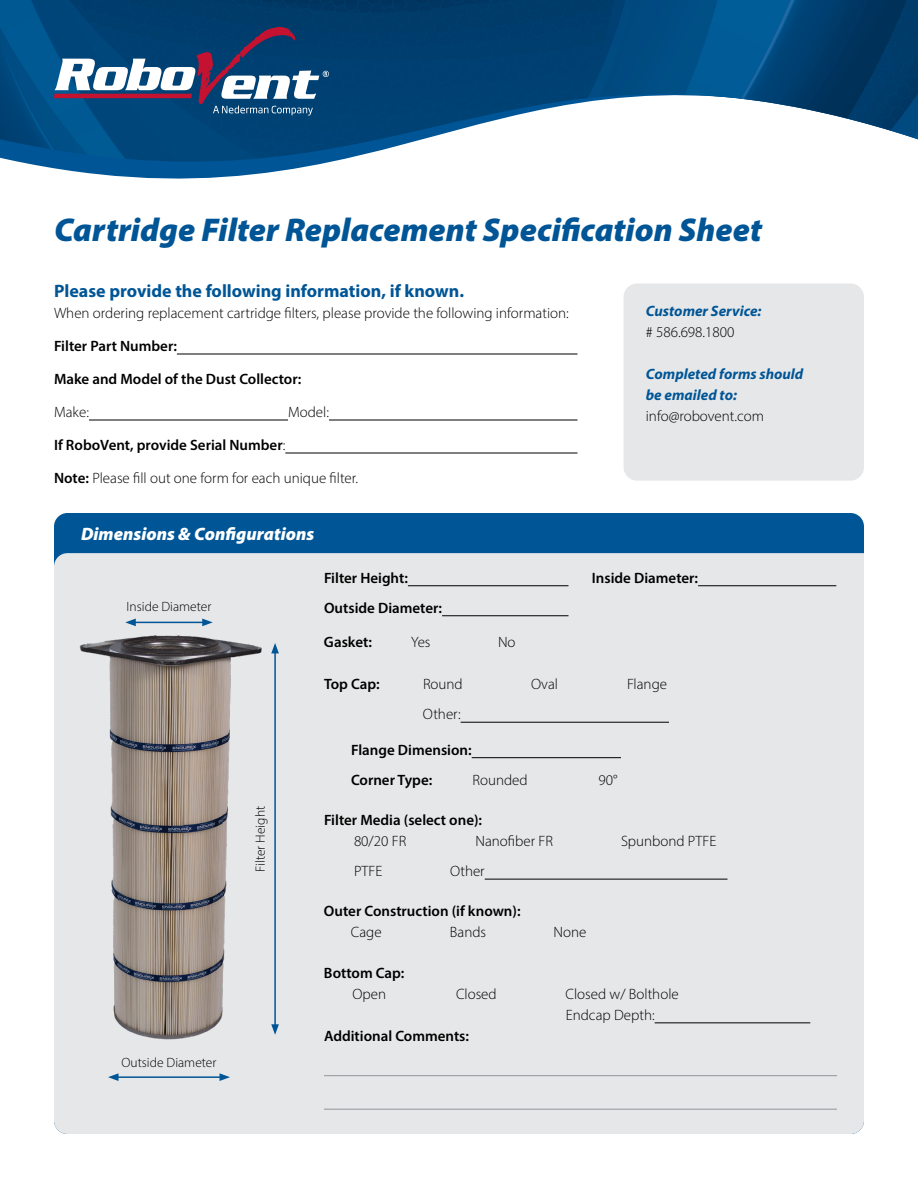
<style>
.page{position:relative;width:918px;height:1188px;background:#fff}
.page>*{position:absolute;margin:0;border:0;box-sizing:border-box;transform-origin:0 0}
.t1{font:italic 900 33px "Myriad Pro";color:#005596}
.t2{font:700 18px "Myriad Pro";color:#005596}
.t3{font:italic 900 18px "Myriad Pro";color:#fff}
.t4{font:300 15px "Myriad Pro";color:#000}
.t5{font:600 15px/30px "Myriad Pro";color:#000}
.t6{font:italic 700 15px/21px "Myriad Pro";color:#005596}
.t7{font:300 13.5px "Myriad Pro";color:#000}
.s1{font-weight:300}
.s2{font-weight:600}
</style>
<div class="page">
<img style="left:0;top:0;width:918px;height:179px">
<svg style="left:54px;top:27px;width:275px;height:88px"></svg>
<div style="left:54px;top:513px;width:810px;height:621px;background:#005596;border-radius:14px"></div>
<div style="left:54px;top:553px;width:810px;height:581px;background:#e6e7e8"></div>
<hr style="left:177px;top:354px;width:401px;height:1px;background:#000">
<hr style="left:89px;top:420px;width:199px;height:1px;background:#000">
<hr style="left:329px;top:420px;width:248px;height:1px;background:#000">
<hr style="left:285px;top:453px;width:293px;height:1px;background:#000">
<hr style="left:485px;top:879px;width:243px;height:1px;background:#000">
<img style="left:74px;top:632px;width:193px;height:413px">
<hr style="left:274px;top:651px;width:2px;height:376px;background:#005596">
<svg style="left:271px;top:643px;width:8px;height:10px"></svg>
<svg style="left:271px;top:1024px;width:8px;height:11px"></svg>
<hr style="left:133px;top:622px;width:72px;height:1px;background:#005596">
<svg style="left:125px;top:619px;width:11px;height:7px"></svg>
<svg style="left:202px;top:619px;width:11px;height:7px"></svg>
<hr style="left:116px;top:1076px;width:106px;height:2px;background:#005596">
<svg style="left:108px;top:1073px;width:11px;height:8px"></svg>
<svg style="left:220px;top:1073px;width:10px;height:8px"></svg>
<hr style="left:472px;top:757px;width:149px;height:1px;background:#000">
<div style="left:624px;top:284px;width:240px;height:197px;background:#e6e7e8;border-radius:13px"></div>
<hr style="left:408px;top:585px;width:161px;height:1px;background:#000">
<hr style="left:442px;top:615px;width:126px;height:1px;background:#000">
<hr style="left:698px;top:585px;width:138px;height:1px;background:#000">
<hr style="left:461px;top:722px;width:208px;height:1px;background:#000">
<hr style="left:324px;top:1075px;width:513px;height:1px;background:#939598">
<hr style="left:324px;top:1109px;width:513px;height:1px;background:#939598">
<hr style="left:655px;top:1022px;width:155px;height:1px;background:#000">
<h1 class="t1" style="left:54px;top:208px;width:710px">Cartridge Filter Replacement Specification Sheet</h1>
<p class="t2" style="left:54px;top:279px;width:412px">Please provide the following information, if known.</p>
<p class="t4" style="left:54px;top:304px;width:516px">When ordering replacement cartridge filters, please provide the following information:</p>
<p class="t5" style="left:54px;top:331px;width:124px">Filter Part Number:</p>
<p class="t5" style="left:54px;top:364px;width:249px">Make and Model of the Dust Collector:</p>
<p class="t4" style="left:54px;top:403px;width:36px">Make:</p>
<p class="t4" style="left:288px;top:403px;width:42px">Model:</p>
<p class="t5" style="left:54px;top:430px;width:233px">If RoboVent, provide Serial Number<span class="s1">:</span></p>
<p class="t4" style="left:54px;top:469px;width:306px"><span class="s2">Note:</span> Please fill out one form for each unique filter.</p>
<p class="t6" style="left:646px;top:300px;width:117px">Customer Service:</p>
<p class="t4" style="left:646px;top:323px;width:90px"># 586.698.1800</p>
<p class="t6" style="left:646px;top:363px;width:159px">Completed forms should be emailed to:</p>
<p class="t4" style="left:646px;top:407px;width:120px">info@robovent.com</p>
<p class="t3" style="left:81px;top:522px;width:235px">Dimensions &amp; Configurations</p>
<p class="t7" style="left:127px;top:599px;width:86px">Inside Diameter</p>
<p class="t7" style="left:252px;top:872px;width:67px;rotate:-90deg">Filter Height</p>
<p class="t5" style="left:324px;top:562px;width:120px">Filter Height:<br>Outside Diameter:</p>
<p class="t5" style="left:592px;top:562px;width:108px">Inside Diameter:</p>
<p class="t5" style="left:324px;top:627px;width:50px">Gasket:</p>
<p class="t4" style="left:411px;top:633px;width:21px">Yes</p>
<p class="t4" style="left:498px;top:633px;width:19px">No</p>
<p class="t5" style="left:324px;top:669px;width:57px">Top Cap:</p>
<p class="t4" style="left:423px;top:675px;width:41px">Round</p>
<p class="t4" style="left:531px;top:675px;width:29px">Oval</p>
<p class="t4" style="left:627px;top:675px;width:42px">Flange</p>
<p class="t4" style="left:423px;top:705px;width:39px">Other:</p>
<p class="t5" style="left:351px;top:734px;width:122px">Flange Dimension:<br>Corner Type:</p>
<p class="t4" style="left:472px;top:771px;width:57px">Rounded</p>
<p class="t4" style="left:598px;top:771px;width:21px">90°</p>
<p class="t5" style="left:324px;top:805px;width:160px">Filter Media (select one):</p>
<p class="t4" style="left:354px;top:832px;width:54px">80/20 FR</p>
<p class="t4" style="left:476px;top:832px;width:79px">Nanofiber FR</p>
<p class="t4" style="left:621px;top:832px;width:97px">Spunbond PTFE</p>
<p class="t4" style="left:354px;top:862px;width:30px">PTFE</p>
<p class="t4" style="left:450px;top:862px;width:36px">Other</p>
<p class="t7" style="left:122px;top:1055px;width:97px">Outside Diameter</p>
<p class="t5" style="left:324px;top:896px;width:198px">Outer Construction (if known):</p>
<p class="t4" style="left:351px;top:923px;width:32px">Cage</p>
<p class="t4" style="left:450px;top:923px;width:38px">Bands</p>
<p class="t4" style="left:553px;top:923px;width:34px">None</p>
<p class="t5" style="left:324px;top:957px;width:82px">Bottom Cap:</p>
<p class="t4" style="left:352px;top:985px;width:35px">Open</p>
<p class="t4" style="left:456px;top:985px;width:42px">Closed</p>
<p class="t4" style="left:566px;top:985px;width:115px">Closed w/ Bolthole</p>
<p class="t5" style="left:324px;top:1020px;width:147px">Additional Comments:</p>
<p class="t4" style="left:566px;top:1006px;width:90px">Endcap Depth:</p>
</div>
